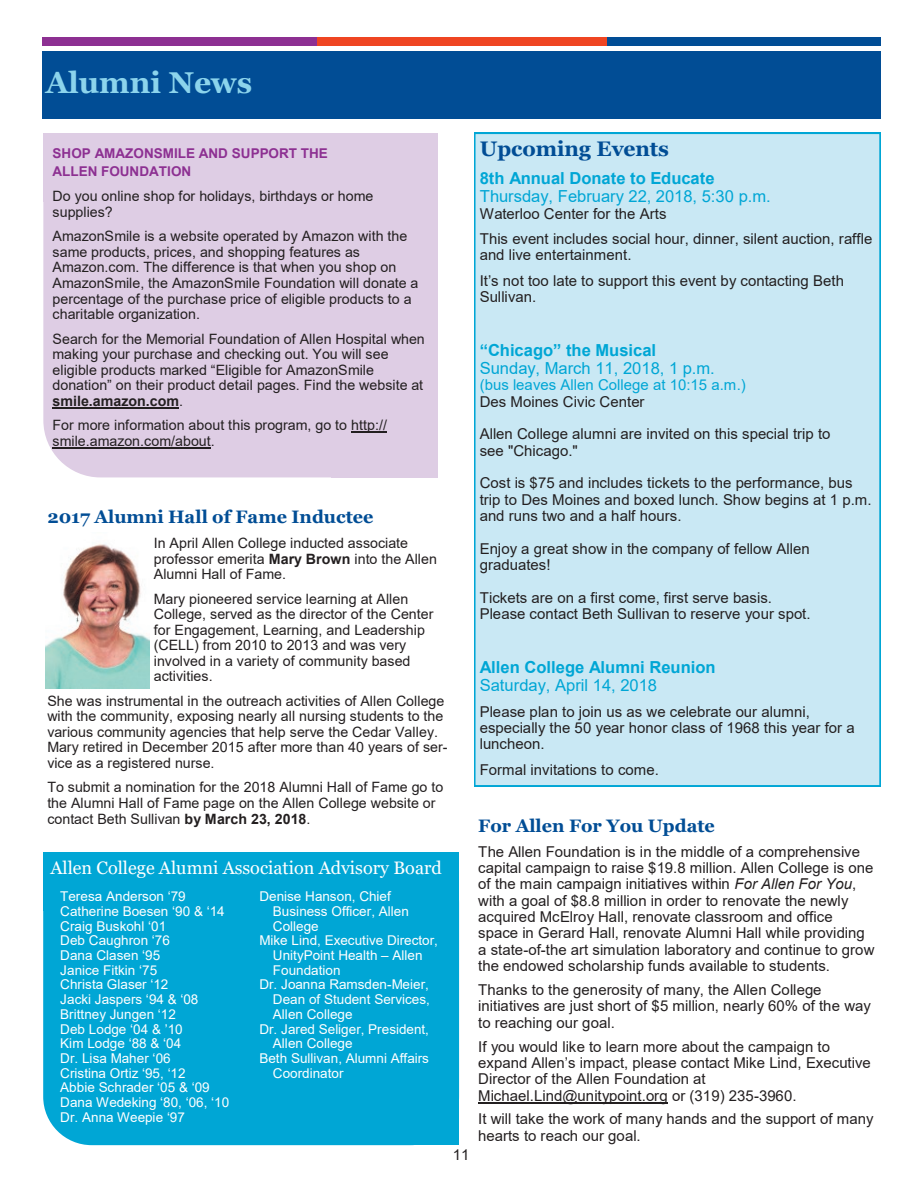
<style>
.page{position:relative;width:920px;height:1190px;background:#fff}
.page>*{position:absolute;margin:0;border:0;box-sizing:border-box;transform-origin:0 0}
.t1{font:700 30px "Georgia";color:#8cd4ec}
.t2{font:700 21px "Georgia";color:#014d95}
.t3{font:700 18px "Georgia";color:#014d95}
.t4{font:18px "Georgia";color:#fff}
.t5{font:16.5px "Arial";color:#00a6d5}
.t6{font:700 16.5px "Arial";color:#00a6d5}
.t7{font:15px/16.4px "Arial";color:#231f20}
.t8{font:15px "Arial";color:#00a6d5}
.t9{font:14.25px/15.5px "Arial";color:#231f20}
.t10{font:13.5px/14.7px "Arial";letter-spacing:.005em;color:#fff}
.t11{font:700 13.5px/18.3px "Arial";color:#8d3092}
.s1{font-weight:700}
.s2{font-style:italic}
</style>
<div class="page">
<div style="left:601px;top:37px;width:279px;height:9px;background:#014d95"></div>
<div style="left:42px;top:37px;width:276px;height:9px;background:#8d3092"></div>
<div style="left:317px;top:37px;width:290px;height:9px;background:#ef4522"></div>
<div style="left:43px;top:853px;width:416px;height:291px;background:#00a6d5;border-radius:48px"></div>
<div style="left:346px;top:852px;width:113px;height:292px;background:#00a6d5"></div>
<div style="left:43px;top:851px;width:416px;height:59px;background:#00a6d5"></div>
<div style="left:43px;top:135px;width:394px;height:342px;background:#decde4;border-radius:57px"></div>
<div style="left:331px;top:133px;width:106px;height:344px;background:#decde4"></div>
<div style="left:43px;top:133px;width:394px;height:68px;background:#decde4"></div>
<div style="left:474px;top:133px;width:406px;height:653px;background:#c9e8f4"></div>
<div style="left:43px;top:51px;width:837px;height:68px;background:#014d95"></div>
<hr style="left:478px;top:1101px;width:190px;height:1px;background:#231f20">
<hr style="left:53px;top:407px;width:126px;height:1px;background:#231f20">
<hr style="left:351px;top:431px;width:36px;height:1px;background:#231f20">
<hr style="left:53px;top:447px;width:158px;height:1px;background:#231f20">
<img style="left:45px;top:544px;width:104px;height:144px">
<h1 class="t1" style="left:46px;top:63px;width:208px">Alumni News</h1>
<p class="t11" style="left:53px;top:144px;width:277px">SHOP AMAZONSMILE AND SUPPORT THE<br>ALLEN FOUNDATION</p>
<p class="t9" style="left:53px;top:188px;width:322px">Do you online shop for holidays, birthdays or home supplies?</p>
<p class="t9" style="left:53px;top:228px;width:367px">AmazonSmile is a website operated by Amazon with the same products, prices, and shopping features as Amazon.com. The difference is that when you shop on AmazonSmile, the AmazonSmile Foundation will donate a percentage of the purchase price of eligible products to a charitable organization.</p>
<p class="t9" style="left:53px;top:330px;width:374px">Search for the Memorial Foundation of Allen Hospital when making your purchase and checking out. You will see eligible products marked “Eligible for AmazonSmile donation” on their product detail pages. Find the website at <span class="s1">smile.amazon.com</span>.</p>
<p class="t9" style="left:53px;top:417px;width:336px">For more information about this program, go to http:// smile.amazon.com/about.</p>
<p class="t3" style="left:47px;top:504px;width:327px">2017 Alumni Hall of Fame Inductee</p>
<p class="t9" style="left:154px;top:535px;width:284px">In April Allen College inducted associate professor emerita <span class="s1">Mary Brown</span> into the Allen<br>Alumni Hall of Fame.</p>
<p class="t9" style="left:154px;top:590px;width:281px">Mary pioneered service learning at Allen College, served as the director of the Center for Engagement, Learning, and Leadership (CELL) from 2010 to 2013 and was very involved in a variety of community based activities.</p>
<p class="t9" style="left:47px;top:693px;width:402px">She was instrumental in the outreach activities of Allen College with the community, exposing nearly all nursing students to the various community agencies that help serve the Cedar Valley.<br>Mary retired in December 2015 after more than 40 years of ser&shy;vice as a registered nurse.</p>
<p class="t9" style="left:47px;top:779px;width:397px">To submit a nomination for the 2018 Alumni Hall of Fame go to the Alumni Hall of Fame page on the Allen College website or contact Beth Sullivan <span class="s1">by March 23, 2018</span>.</p>
<p class="t4" style="left:50px;top:856px;width:393px">Allen College Alumni Association Advisory Board</p>
<p class="t10" style="left:60px;top:888px;width:170px">Teresa Anderson ‘79<br>Catherine Boesen ‘90 &amp; ‘14<br>Craig Buskohl ‘01<br>Deb Caughron ‘76<br>Dana Clasen ‘95<br>Janice Fitkin ‘75<br>Christa Glaser ‘12<br>Jacki Jaspers ‘94 &amp; ‘08<br>Brittney Jungen ‘12<br>Deb Lodge ‘04 &amp; ’10<br>Kim Lodge ‘88 &amp; ‘04<br>Dr. Lisa Maher ‘06<br>Cristina Ortiz ‘95, ‘12<br>Abbie Schrader ‘05 &amp; ‘09<br>Dana Wedeking ‘80, ‘06, ‘10<br>Dr. Anna Weepie ‘97</p>
<p class="t10" style="left:259px;top:888px;width:133px">Denise Hanson, Chief</p>
<p class="t10" style="left:273px;top:903px;width:137px">Business Officer, Allen</p>
<p class="t10" style="left:273px;top:918px;width:47px">College</p>
<p class="t10" style="left:259px;top:933px;width:180px">Mike Lind, Executive Director,</p>
<p class="t10" style="left:273px;top:947px;width:151px">UnityPoint Health – Allen</p>
<p class="t10" style="left:273px;top:962px;width:69px">Foundation</p>
<p class="t10" style="left:259px;top:976px;width:171px">Dr. Joanna Ramsden-Meier,</p>
<p class="t10" style="left:273px;top:991px;width:158px">Dean of Student Services,</p>
<p class="t10" style="left:273px;top:1006px;width:81px">Allen College</p>
<p class="t10" style="left:259px;top:1021px;width:171px">Dr. Jared Seliger, President,</p>
<p class="t10" style="left:273px;top:1035px;width:81px">Allen College</p>
<p class="t10" style="left:259px;top:1050px;width:171px">Beth Sullivan, Alumni Affairs</p>
<p class="t10" style="left:273px;top:1065px;width:72px">Coordinator</p>
<p class="t7" style="left:453px;top:1145px;width:18px">11</p>
<h2 class="t2" style="left:479px;top:135px;width:191px">Upcoming Events</h2>
<p class="t6" style="left:479px;top:167px;width:236px">8th Annual Donate to Educate</p>
<p class="t5" style="left:479px;top:185px;width:292px">Thursday, February 22, 2018, 5:30 p.m.</p>
<p class="t7" style="left:479px;top:200px;width:394px;line-height:25.3px">Waterloo Center for the Arts<br>This event includes social hour, dinner, silent auction, raffle</p>
<p class="t7" style="left:479px;top:242px;width:366px;line-height:25.2px">and live entertainment.<br>It’s not too late to support this event by contacting Beth</p>
<p class="t7" style="left:479px;top:288px;width:58px">Sullivan.</p>
<p class="t6" style="left:479px;top:338px;width:178px">“Chicago” the Musical</p>
<p class="t5" style="left:479px;top:357px;width:236px">Sunday, March 11, 2018, 1 p.m.</p>
<p class="t8" style="left:479px;top:374px;width:267px">(bus leaves Allen College at 10:15 a.m.)</p>
<p class="t7" style="left:479px;top:385px;width:352px;line-height:32.5px">Des Moines Civic Center<br>Allen College alumni are invited on this special trip to</p>
<p class="t7" style="left:479px;top:434px;width:374px;line-height:32.5px">see "Chicago."<br>Cost is $75 and includes tickets to the performance, bus</p>
<p class="t7" style="left:479px;top:491px;width:393px">trip to Des Moines and boxed lunch. Show begins at 1 p.m. and runs two and a half hours.</p>
<p class="t7" style="left:479px;top:540px;width:331px">Enjoy a great show in the company of fellow Allen graduates!</p>
<p class="t7" style="left:479px;top:589px;width:332px">Tickets are on a first come, first serve basis.<br>Please contact Beth Sullivan to reserve your spot.</p>
<p class="t6" style="left:479px;top:655px;width:237px">Allen College Alumni Reunion</p>
<p class="t5" style="left:479px;top:673px;width:179px">Saturday, April 14, 2018</p>
<p class="t7" style="left:479px;top:702px;width:376px">Please plan to join us as we celebrate our alumni, especially the 50 year honor class of 1968 this year for a luncheon.</p>
<p class="t7" style="left:479px;top:760px;width:181px">Formal invitations to come.</p>
<p class="t3" style="left:478px;top:814px;width:238px">For Allen For You Update</p>
<p class="t7" style="left:478px;top:843px;width:397px">The Allen Foundation is in the middle of a comprehensive capital campaign to raise $19.8 million. Allen College is one of the main campaign initiatives within <span class="s2">For Allen For You</span>, with a goal of $8.8 million in order to renovate the newly acquired McElroy Hall, renovate classroom and office space in Gerard Hall, renovate Alumni Hall while providing a state-of-the art simulation laboratory and continue to grow the endowed scholarship funds available to students.</p>
<p class="t7" style="left:478px;top:981px;width:394px">Thanks to the generosity of many, the Allen College initiatives are just short of $5 million, nearly 60% of the way to reaching our goal.</p>
<p class="t7" style="left:478px;top:1037px;width:394px">If you would like to learn more about the campaign to expand Allen’s impact, please contact Mike Lind, Executive Director of the Allen Foundation at Michael.Lind@unitypoint.org or (319) 235-3960.</p>
<p class="t7" style="left:478px;top:1110px;width:397px">It will take the work of many hands and the support of many hearts to reach our goal.</p>
</div>
